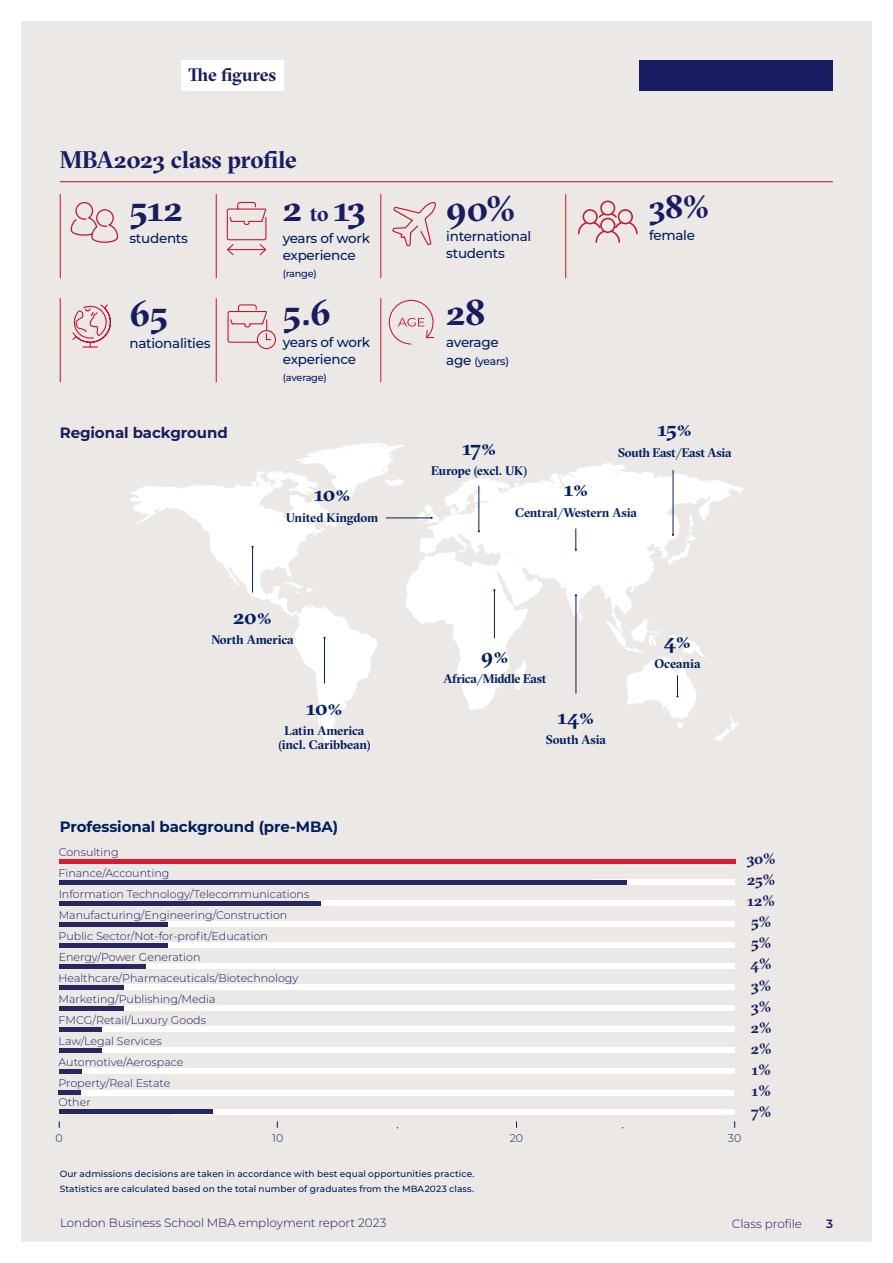
<style>
.page{position:relative;width:893px;height:1263px;background:#fff}
.page>*{position:absolute;margin:0;border:0;box-sizing:border-box;transform-origin:0 0}
.t1{font:700 35.85px "GT Sectra Fine";letter-spacing:-.015em;color:#181d63}
.t2{font:700 32.25px "GT Sectra Fine";color:#181d63}
.t3{font:700 24px "GT Sectra Fine";letter-spacing:-.01em;color:#181d63}
.t4{font:700 21px "GT Sectra Fine";letter-spacing:-.04em;color:#001e62}
.t5{font:700 18px "GT Sectra Fine";letter-spacing:-.005em;color:#181d63}
.t6{font:700 15.3px/21.1px "GT Sectra Fine";color:#181d63}
.t7{font:700 15px "Montserrat";letter-spacing:-.005em;color:#001e62}
.t8{font:700 15px "Montserrat";letter-spacing:-.005em;color:#181d63}
.t9{font:500 13.5px/17px "Montserrat";letter-spacing:-.02em;color:#001e62}
.t10{font:700 12.6px/14.2px "GT Sectra Fine";letter-spacing:-.015em;color:#001e62;text-align:center}
.t11{font:300 12px "Montserrat";letter-spacing:-.005em;color:#181d63}
.t12{font:600 12px "Montserrat";color:#181d63}
.t13{font:300 11.1px "Montserrat";color:#181d63}
.t14{font:500 10.8px "Montserrat";letter-spacing:-.03em;color:#001e62}
.t15{font:500 9.75px "Montserrat";letter-spacing:-.02em;color:#001e62}
.t16{font:500 9px/15px "Montserrat";letter-spacing:.01em;color:#001e62}
.s1{font-size:21px}
.s2{font-size:13.5px}
</style>
<div class="page">
<div style="left:21px;top:21px;width:851px;height:1221px;background:#ebe8e5"></div>
<hr style="left:60px;top:181px;width:773px;height:1px;background:#c8102e">
<svg style="left:543px;top:463px;width:201px;height:168px;fill:#fefefe"></svg>
<svg style="left:715px;top:716px;width:23px;height:25px"></svg>
<svg style="left:578px;top:612px;width:5px;height:9px"></svg>
<hr style="left:576px;top:595px;width:1px;height:99px;background:#001e62">
<hr style="left:673px;top:470px;width:1px;height:65px;background:#001e62">
<svg style="left:667px;top:514px;width:30px;height:52px"></svg>
<svg style="left:606px;top:618px;width:100px;height:111px"></svg>
<svg style="left:575px;top:528px;width:2px;height:23px"></svg>
<svg style="left:129px;top:443px;width:414px;height:304px"></svg>
<hr style="left:60px;top:194px;width:1px;height:84px;background:#c8102e">
<hr style="left:216px;top:194px;width:1px;height:84px;background:#c8102e">
<hr style="left:381px;top:194px;width:1px;height:84px;background:#c8102e">
<hr style="left:565px;top:194px;width:1px;height:84px;background:#c8102e">
<hr style="left:60px;top:298px;width:1px;height:84px;background:#c8102e">
<hr style="left:216px;top:298px;width:1px;height:84px;background:#c8102e">
<hr style="left:381px;top:298px;width:1px;height:84px;background:#c8102e">
<svg style="left:72px;top:304px;width:39px;height:44px"></svg>
<svg style="left:70px;top:202px;width:49px;height:41px"></svg>
<svg style="left:578px;top:201px;width:60px;height:42px"></svg>
<svg style="left:226px;top:201px;width:41px;height:55px"></svg>
<svg style="left:257px;top:331px;width:18px;height:18px"></svg>
<div style="left:257px;top:330px;width:19px;height:19px;border:1px solid #c8102e;border-radius:50%"></div>
<svg style="left:227px;top:304px;width:45px;height:39px"></svg>
<div style="left:591px;top:880px;width:144px;height:5px;background:#fff"></div>
<div style="left:317px;top:901px;width:418px;height:5px;background:#fff"></div>
<div style="left:168px;top:922px;width:567px;height:5px;background:#fff"></div>
<div style="left:167px;top:943px;width:568px;height:5px;background:#fff"></div>
<div style="left:146px;top:964px;width:589px;height:5px;background:#fff"></div>
<div style="left:124px;top:985px;width:611px;height:5px;background:#fff"></div>
<div style="left:124px;top:1006px;width:611px;height:5px;background:#fff"></div>
<div style="left:102px;top:1027px;width:633px;height:5px;background:#fff"></div>
<div style="left:102px;top:1048px;width:633px;height:5px;background:#fff"></div>
<div style="left:82px;top:1069px;width:653px;height:5px;background:#fff"></div>
<div style="left:172px;top:1109px;width:563px;height:5px;background:#fff"></div>
<div style="left:59px;top:859px;width:676px;height:5px;background:#da1a32"></div>
<div style="left:59px;top:880px;width:567px;height:5px;background:#272860"></div>
<div style="left:59px;top:901px;width:262px;height:5px;background:#272860"></div>
<div style="left:59px;top:922px;width:109px;height:5px;background:#272860"></div>
<div style="left:59px;top:943px;width:108px;height:5px;background:#272860"></div>
<div style="left:59px;top:964px;width:87px;height:5px;background:#272860"></div>
<div style="left:59px;top:985px;width:65px;height:5px;background:#272860"></div>
<div style="left:59px;top:1006px;width:65px;height:5px;background:#272860"></div>
<div style="left:59px;top:1027px;width:43px;height:5px;background:#272860"></div>
<div style="left:59px;top:1048px;width:43px;height:5px;background:#272860"></div>
<div style="left:59px;top:1069px;width:23px;height:5px;background:#272860"></div>
<div style="left:59px;top:1109px;width:154px;height:5px;background:#272860"></div>
<div style="left:81px;top:1090px;width:653px;height:5px;background:#fff"></div>
<div style="left:59px;top:1090px;width:22px;height:5px;background:#272860"></div>
<div style="left:639px;top:60px;width:194px;height:30px;background:#181d63"></div>
<div style="left:181px;top:60px;width:103px;height:30px;background:#fff"></div>
<svg style="left:388px;top:202px;width:48px;height:143px"></svg>
<h3 class="t5" style="left:189px;top:65px;width:89px">The figures</h3>
<h3 class="t3" style="left:60px;top:146px;width:239px">MBA2023 class profile</h3>
<h1 class="t1" style="left:129px;top:188px;width:55px">512</h1>
<p class="t9" style="left:129px;top:229px;width:60px">students</p>
<h1 class="t1" style="left:129px;top:293px;width:40px">65</h1>
<p class="t9" style="left:129px;top:334px;width:83px">nationalities</p>
<h3 class="t8" style="left:60px;top:422px;width:170px">Regional background</h3>
<h1 class="t1" style="left:283px;top:188px;width:85px">2 <span class="s1">to</span> 13</h1>
<p class="t9" style="left:283px;top:229px;width:89px">years of work experience</p>
<p class="t15" style="left:283px;top:267px;width:36px">(range)</p>
<h1 class="t1" style="left:283px;top:292px;width:50px">5.6</h1>
<p class="t9" style="left:283px;top:333px;width:89px">years of work experience</p>
<p class="t15" style="left:283px;top:371px;width:45px">(average)</p>
<h3 class="t4" style="left:314px;top:482px;width:38px">10%</h3>
<p class="t10" style="left:286px;top:510px;width:94px">United Kingdom</p>
<h3 class="t4" style="left:233px;top:604px;width:40px">20%</h3>
<p class="t10" style="left:211px;top:633px;width:84px">North America</p>
<h3 class="t4" style="left:306px;top:695px;width:38px">10%</h3>
<p class="t10" style="left:278px;top:724px;width:94px">Latin America (incl. Caribbean)</p>
<h3 class="t7" style="left:60px;top:816px;width:280px">Professional background (pre-MBA)</h3>
<p class="t13" style="left:59px;top:844px;width:61px">Consulting</p>
<p class="t13" style="left:59px;top:865px;width:112px">Finance/Accounting</p>
<p class="t13" style="left:59px;top:886px;width:252px">Information Technology/Telecommunications</p>
<p class="t13" style="left:59px;top:907px;width:230px">Manufacturing/Engineering/Construction</p>
<p class="t13" style="left:59px;top:928px;width:211px">Public Sector/Not-for-profit/Education</p>
<p class="t13" style="left:59px;top:949px;width:143px">Energy/Power Generation</p>
<p class="t13" style="left:59px;top:970px;width:242px">Healthcare/Pharmaceuticals/Biotechnology</p>
<p class="t13" style="left:59px;top:991px;width:159px">Marketing/Publishing/Media</p>
<p class="t13" style="left:59px;top:1012px;width:149px">FMCG/Retail/Luxury Goods</p>
<p class="t13" style="left:59px;top:1033px;width:105px">Law/Legal Services</p>
<p class="t13" style="left:59px;top:1054px;width:127px">Automotive/Aerospace</p>
<p class="t13" style="left:59px;top:1076px;width:113px">Property/Real Estate</p>
<p class="t13" style="left:59px;top:1095px;width:34px">Other</p>
<h1 class="t1" style="left:446px;top:188px;width:71px">90%</h1>
<p class="t9" style="left:446px;top:227px;width:86px">international students</p>
<h1 class="t1" style="left:446px;top:292px;width:41px">28</h1>
<p class="t9" style="left:446px;top:333px;width:54px">average</p>
<p class="t14" style="left:446px;top:354px;width:64px"><span class="s2">age</span> (years)</p>
<h3 class="t4" style="left:462px;top:435px;width:36px">17%</h3>
<p class="t10" style="left:431px;top:464px;width:97px">Europe (excl. UK)</p>
<h2 class="t2" style="left:649px;top:189px;width:62px">38%</h2>
<p class="t9" style="left:649px;top:226px;width:47px">female</p>
<h3 class="t4" style="left:658px;top:417px;width:36px">15%</h3>
<p class="t10" style="left:618px;top:445px;width:115px">South East/East Asia</p>
<h3 class="t4" style="left:564px;top:477px;width:26px">1%</h3>
<p class="t10" style="left:515px;top:505px;width:123px">Central/Western Asia</p>
<h3 class="t4" style="left:481px;top:644px;width:29px">9%</h3>
<p class="t10" style="left:443px;top:672px;width:104px">Africa/Middle East</p>
<h3 class="t4" style="left:557px;top:704px;width:38px">14%</h3>
<p class="t10" style="left:546px;top:733px;width:62px">South Asia</p>
<h3 class="t4" style="left:664px;top:629px;width:29px">4%</h3>
<p class="t10" style="left:654px;top:657px;width:48px">Oceania</p>
<h3 class="t6" style="left:747px;top:848px;width:31px">30%<br>25%<br>12%<br>5%<br>5%<br>4%<br>3%<br>3%<br>2%<br>2%<br>1%<br>1%<br>7%</h3>
<p class="t13" style="left:56px;top:1130px;width:9px">0</p>
<p class="t13" style="left:272px;top:1131px;width:13px">10</p>
<p class="t13" style="left:510px;top:1131px;width:15px">20</p>
<p class="t13" style="left:728px;top:1131px;width:15px">30</p>
<p class="t16" style="left:60px;top:1166px;width:416px">Our admissions decisions are taken in accordance with best equal opportunities practice.<br>Statistics are calculated based on the total number of graduates from the MBA2023 class.</p>
<p class="t11" style="left:60px;top:1214px;width:328px">London Business School MBA employment report 2023</p>
<p class="t12" style="left:826px;top:1215px;width:8px">3</p>
<p class="t11" style="left:732px;top:1215px;width:72px">Class profile</p>
</div>
